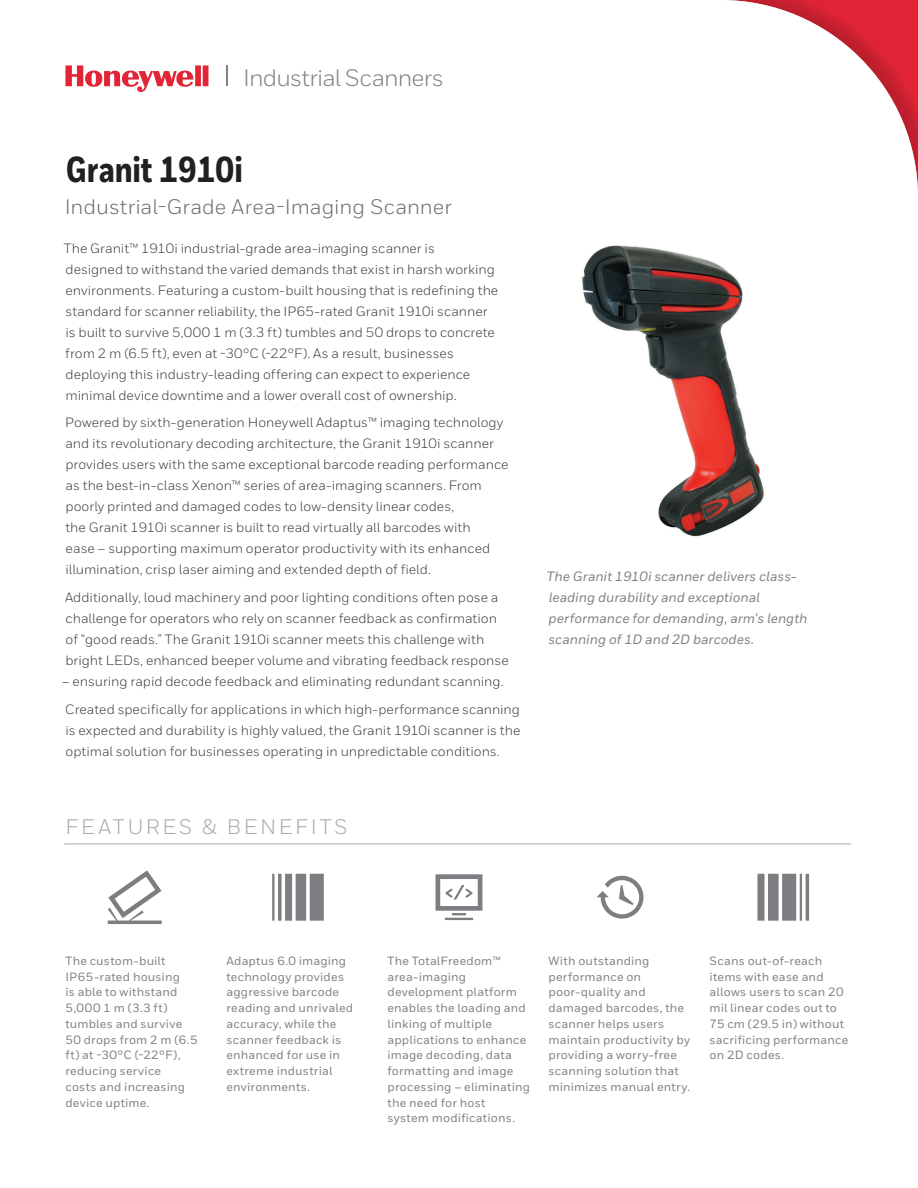
<style>
.page{position:relative;width:918px;height:1188px;background:#fff}
.page>*{position:absolute;margin:0;border:0;box-sizing:border-box;transform-origin:0 0}
.Datasheet__Title_1{font:800 36px "Honeywell Cond";letter-spacing:-.005em;color:#231f20}
.Logotype_-_80{font:23.7px "Honeywell Sans";letter-spacing:-.035em;color:#808285}
.Datasheet__Title_2_1{font:21px "Honeywell Sans";color:#6c6d70}
.Datasheet__Sidebar_H{font:21px "Honeywell Sans";letter-spacing:.13em;color:#a8a9ad}
.Body__less_space{font:13.5px/21px "Honeywell Sans";color:#3e3e3f}
.Product_Caption{font:italic 500 13.5px/21px "Honeywell Sans";color:#808285}
.Datasheet__Sidebar_B{font:500 12px/15.8px "Honeywell Sans";letter-spacing:.015em;color:#808285}
</style>
<div class="page">
<svg style="left:65px;top:65px;width:143px;height:27px"></svg>
<hr style="left:226px;top:65px;width:2px;height:21px;background:#808285">
<img style="left:582px;top:245px;width:182px;height:292px">
<hr style="left:64px;top:844px;width:787px;height:1px;background:#a8a9ad">
<svg style="left:108px;top:870px;width:54px;height:54px"></svg>
<svg style="left:272px;top:874px;width:52px;height:47px"></svg>
<svg style="left:436px;top:874px;width:46px;height:46px"></svg>
<svg style="left:597px;top:876px;width:46px;height:43px"></svg>
<svg style="left:757px;top:874px;width:52px;height:47px"></svg>
<p class="Logotype_-_80" style="left:243px;top:64px;width:202px">Industrial Scanners</p>
<p class="Datasheet__Title_1" style="left:66px;top:147px;width:179px">Granit 1910i</p>
<p class="Datasheet__Title_2_1" style="left:65px;top:194px;width:389px">Industrial-Grade Area-Imaging Scanner</p>
<p class="Body__less_space" style="left:64px;top:238px;width:436px">The Granit™ 1910i industrial-grade area-imaging scanner is<br>designed to withstand the varied demands that exist in harsh working environments. Featuring a custom-built housing that is redefining the standard for scanner reliability, the IP65-rated Granit 1910i scanner is built to survive 5,000 1 m (3.3 ft) tumbles and 50 drops to concrete from 2 m (6.5 ft), even at -30°C (-22°F). As a result, businesses deploying this industry-leading offering can expect to experience minimal device downtime and a lower overall cost of ownership.</p>
<p class="Body__less_space" style="left:65px;top:412px;width:445px">Powered by sixth-generation Honeywell Adaptus™ imaging technology and its revolutionary decoding architecture, the Granit 1910i scanner provides users with the same exceptional barcode reading performance as the best-in-class Xenon™ series of area-imaging scanners. From poorly printed and damaged codes to low-density linear codes,<br>the Granit 1910i scanner is built to read virtually all barcodes with<br>ease – supporting maximum operator productivity with its enhanced illumination, crisp laser aiming and extended depth of field.</p>
<p class="Body__less_space" style="left:65px;top:587px;width:445px">Additionally, loud machinery and poor lighting conditions often pose a challenge for operators who rely on scanner feedback as confirmation of “good reads.” The Granit 1910i scanner meets this challenge with bright LEDs, enhanced beeper volume and vibrating feedback response</p>
<p class="Body__less_space" style="left:62px;top:671px;width:443px">– ensuring rapid decode feedback and eliminating redundant scanning.</p>
<p class="Body__less_space" style="left:65px;top:699px;width:457px;text-align:justify">Created specifically for applications in which high-performance scanning is expected and durability is highly valued, the Granit 1910i scanner is the optimal solution for businesses operating in unpredictable conditions.</p>
<p class="Datasheet__Sidebar_H" style="left:65px;top:814px;width:284px">FEATURES &amp; BENEFITS</p>
<p class="Product_Caption" style="left:547px;top:566px;width:262px">The Granit 1910i scanner delivers class&shy;leading durability and exceptional performance for demanding, arm's length scanning of 1D and 2D barcodes.</p>
<p class="Datasheet__Sidebar_B" style="left:65px;top:953px;width:134px">The custom-built<br>IP65-rated housing<br>is able to withstand<br>5,000 1 m (3.3 ft) tumbles and survive<br>50 drops from 2 m (6.5 ft) at -30°C (-22°F), reducing service<br>costs and increasing device uptime.</p>
<p class="Datasheet__Sidebar_B" style="left:226px;top:953px;width:128px">Adaptus 6.0 imaging technology provides aggressive barcode reading and unrivaled accuracy, while the scanner feedback is enhanced for use in extreme industrial environments.</p>
<p class="Datasheet__Sidebar_B" style="left:387px;top:953px;width:144px">The TotalFreedom™ area-imaging development platform enables the loading and linking of multiple applications to enhance image decoding, data formatting and image processing – eliminating the need for host<br>system modifications.</p>
<p class="Datasheet__Sidebar_B" style="left:549px;top:953px;width:143px">With outstanding performance on poor-quality and damaged barcodes, the scanner helps users maintain productivity by providing a worry-free scanning solution that minimizes manual entry.</p>
<p class="Datasheet__Sidebar_B" style="left:710px;top:953px;width:140px">Scans out-of-reach items with ease and allows users to scan 20 mil linear codes out to<br>75 cm (29.5 in) without sacrificing performance on 2D codes.</p>
</div>
